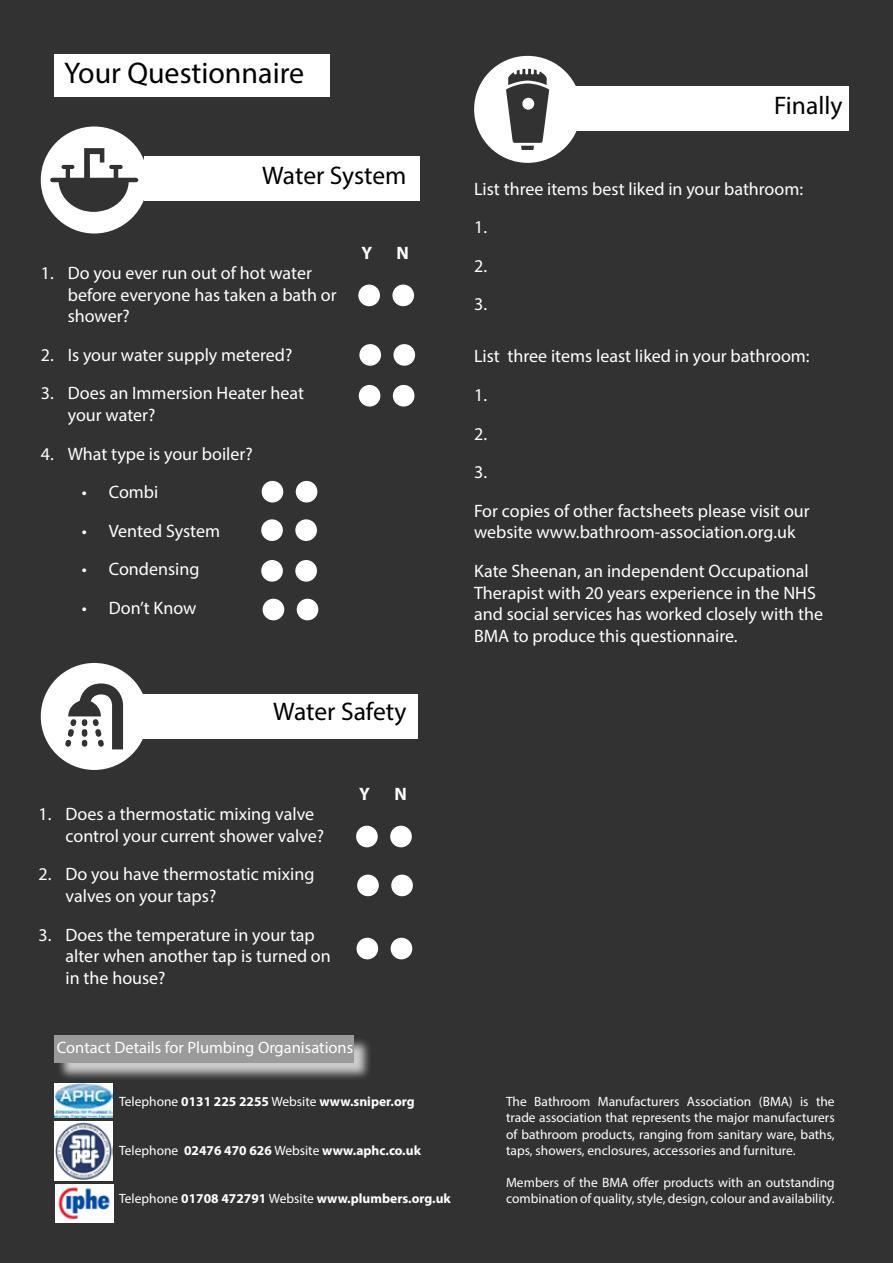
<style>
.page{position:relative;width:893px;height:1263px;background:#333233}
.page>*{position:absolute;margin:0;border:0;box-sizing:border-box;transform-origin:0 0}
.t1{font:30px "Myriad Pro";color:#000}
.t2{font:25.5px "Myriad Pro";color:#000}
.t3{font:18px/21.6px "Myriad Pro";color:#fff}
.t4{font:700 18px "Myriad Pro";color:#fff}
.t5{font:16.5px "Myriad Pro";color:#fff}
.t6{font:13.5px/16.2px "Myriad Pro";color:#fff;text-align:justify}
.t7{font:700 13.5px "Myriad Pro";color:#fff}
.s1{font-weight:400}
</style>
<div class="page">
<div style="left:54px;top:54px;width:276px;height:43px;background:#fff"></div>
<div style="left:144px;top:156px;width:275px;height:45px;background:#fff"></div>
<svg style="left:41px;top:126px;width:103px;height:107px"></svg>
<div style="left:358px;top:285px;width:22px;height:21px;background:#fff;border-radius:50%"></div>
<div style="left:392px;top:285px;width:22px;height:21px;background:#fff;border-radius:50%"></div>
<div style="left:359px;top:344px;width:22px;height:22px;background:#fff;border-radius:50%"></div>
<div style="left:393px;top:344px;width:22px;height:22px;background:#fff;border-radius:50%"></div>
<div style="left:359px;top:385px;width:21px;height:21px;background:#fff;border-radius:50%"></div>
<div style="left:393px;top:385px;width:21px;height:21px;background:#fff;border-radius:50%"></div>
<div style="left:262px;top:481px;width:21px;height:21px;background:#fff;border-radius:50%"></div>
<div style="left:296px;top:481px;width:21px;height:21px;background:#fff;border-radius:50%"></div>
<div style="left:261px;top:519px;width:22px;height:22px;background:#fff;border-radius:50%"></div>
<div style="left:295px;top:519px;width:22px;height:22px;background:#fff;border-radius:50%"></div>
<div style="left:261px;top:560px;width:22px;height:22px;background:#fff;border-radius:50%"></div>
<div style="left:295px;top:560px;width:22px;height:22px;background:#fff;border-radius:50%"></div>
<div style="left:263px;top:599px;width:21px;height:21px;background:#fff;border-radius:50%"></div>
<div style="left:297px;top:599px;width:21px;height:21px;background:#fff;border-radius:50%"></div>
<div style="left:143px;top:694px;width:275px;height:45px;background:#fff"></div>
<svg style="left:41px;top:663px;width:102px;height:107px"></svg>
<div style="left:356px;top:826px;width:22px;height:21px;background:#fff;border-radius:50%"></div>
<div style="left:390px;top:826px;width:22px;height:21px;background:#fff;border-radius:50%"></div>
<div style="left:357px;top:874px;width:22px;height:22px;background:#fff;border-radius:50%"></div>
<div style="left:391px;top:874px;width:22px;height:22px;background:#fff;border-radius:50%"></div>
<div style="left:357px;top:938px;width:21px;height:21px;background:#fff;border-radius:50%"></div>
<div style="left:391px;top:938px;width:21px;height:21px;background:#fff;border-radius:50%"></div>
<div style="left:573px;top:86px;width:276px;height:45px;background:#fff"></div>
<svg style="left:474px;top:56px;width:103px;height:107px"></svg>
<img style="left:55px;top:1185px;width:59px;height:38px">
<img style="left:54px;top:1122px;width:59px;height:58px">
<img style="left:54px;top:1083px;width:58px;height:35px">
<div style="left:56px;top:1037px;width:316px;height:44px;background:#fff;opacity:.75"></div>
<div style="left:54px;top:1035px;width:299px;height:27px;background:#999a99"></div>
<h1 class="t1" style="left:64px;top:54px;width:242px">Your Questionnaire</h1>
<h2 class="t2" style="left:262px;top:160px;width:146px">Water System</h2>
<p class="t3" style="left:68px;top:262px;width:270px;text-indent:-27px">1. Do you ever run out of hot water before everyone has taken a bath or shower?</p>
<p class="t3" style="left:41px;top:344px;width:253px">2. Is your water supply metered?</p>
<p class="t3" style="left:68px;top:382px;width:238px;text-indent:-27px">3. Does an Immersion Heater heat your water?</p>
<p class="t3" style="left:41px;top:442px;width:213px">4. What type is your boiler?</p>
<p class="t3" style="left:82px;top:481px;width:78px">• Combi</p>
<p class="t3" style="left:82px;top:520px;width:140px">• Vented System</p>
<p class="t3" style="left:82px;top:558px;width:119px">• Condensing</p>
<p class="t3" style="left:82px;top:597px;width:116px">• Don’t Know</p>
<p class="t4" style="left:361px;top:241px;width:12px">Y</p>
<p class="t4" style="left:397px;top:241px;width:14px">N</p>
<h2 class="t2" style="left:273px;top:696px;width:135px">Water Safety</h2>
<h2 class="t2" style="left:774px;top:90px;width:70px">Finally</h2>
<p class="t3" style="left:474px;top:169px;width:331px;line-height:38.5px">List three items best liked in your bathroom:<br>1.<br>2.<br>3.</p>
<p class="t3" style="left:474px;top:337px;width:337px;line-height:38.5px">List three items least liked in your bathroom:<br>1.<br>2.<br>3.<br>For copies of other factsheets please visit our</p>
<p class="t3" style="left:474px;top:513px;width:336px;line-height:38.5px">website www.bathroom-association.org.uk<br>Kate Sheenan, an independent Occupational</p>
<p class="t3" style="left:474px;top:581px;width:350px">Therapist with 20 years experience in the NHS and social services has worked closely with the<br>BMA to produce this questionnaire.</p>
<p class="t3" style="left:66px;top:803px;width:260px;text-indent:-27px">1. Does a thermostatic mixing valve control your current shower valve?</p>
<p class="t3" style="left:66px;top:863px;width:250px;text-indent:-27px">2. Do you have thermostatic mixing valves on your taps?</p>
<p class="t3" style="left:66px;top:923px;width:267px;text-indent:-27px">3. Does the temperature in your tap alter when another tap is turned on in the house?</p>
<p class="t4" style="left:359px;top:782px;width:12px">Y</p>
<p class="t4" style="left:394px;top:782px;width:14px">N</p>
<p class="t5" style="left:57px;top:1037px;width:298px">Contact Details for Plumbing Organisations</p>
<p class="t7" style="left:119px;top:1093px;width:297px"><span class="s1">Telephone</span> 0131 225 2255 <span class="s1">Website</span> www.sniper.org</p>
<p class="t7" style="left:119px;top:1141px;width:303px"><span class="s1">Telephone</span> 02476 470 626 <span class="s1">Website</span> www.aphc.co.uk</p>
<p class="t7" style="left:119px;top:1190px;width:333px"><span class="s1">Telephone</span> 01708 472791 <span class="s1">Website</span> www.plumbers.org.uk</p>
<p class="t6" style="left:506px;top:1093px;width:330px">The Bathroom Manufacturers Association (BMA) is the trade association that represents the major manufacturers of bathroom products, ranging from sanitary ware, baths, taps, showers, enclosures, accessories and furniture.</p>
<p class="t6" style="left:506px;top:1174px;width:330px">Members of the BMA offer products with an outstanding combination of quality, style, design, colour and availability.</p>
</div>
